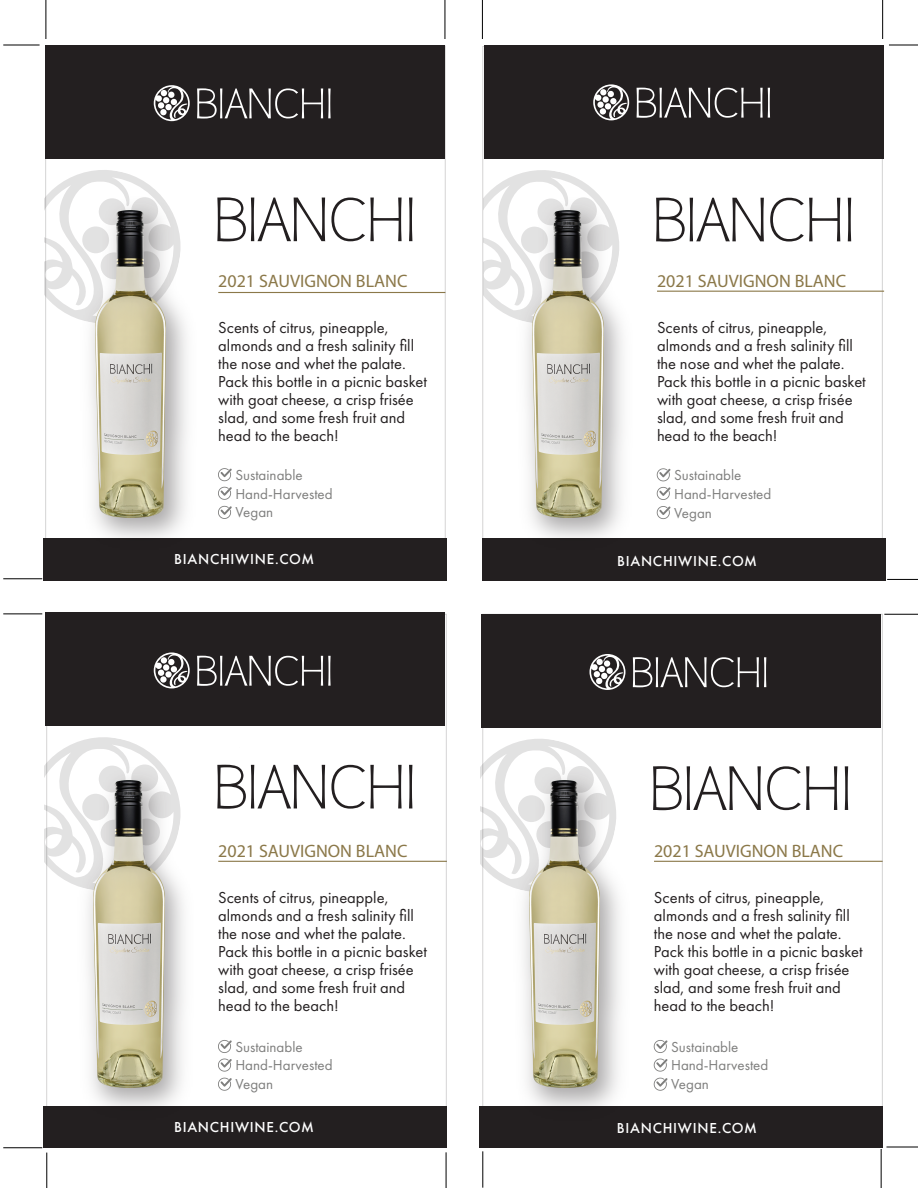
<style>
.page{position:relative;width:918px;height:1188px;background:#fff}
.page>*{position:absolute;margin:0;border:0;box-sizing:border-box;transform-origin:0 0}
.t1{font:18px "Myriad Pro";color:#8b7849}
.t2{font:16.5px/18px "Futura PT";color:#231f20}
.t3{font:15px/18.8px "Futura PT";color:#7e7e7d}
.t4{font:500 15px "Futura PT";letter-spacing:.05em;color:#fff}
</style>
<div class="page">
<svg style="left:44px;top:170px;width:111px;height:147px"></svg>
<div style="left:45px;top:45px;width:400px;height:114px;background:#231f20"></div>
<div style="left:44px;top:538px;width:403px;height:42px;background:#231f20"></div>
<svg style="left:217px;top:197px;width:108px;height:44px"></svg>
<svg style="left:331px;top:198px;width:71px;height:43px"></svg>
<svg style="left:409px;top:198px;width:3px;height:43px"></svg>
<hr style="left:218px;top:292px;width:227px;height:1px;background:#8b7849">
<svg style="left:197px;top:88px;width:134px;height:31px"></svg>
<svg style="left:154px;top:85px;width:36px;height:36px"></svg>
<svg style="left:160px;top:90px;width:7px;height:7px"></svg>
<div style="left:168px;top:91px;width:7px;height:7px;background:#fff;border-radius:3px"></div>
<div style="left:158px;top:102px;width:7px;height:7px;background:#fff;border-radius:3px"></div>
<div style="left:165px;top:104px;width:7px;height:7px;background:#fff;border-radius:3px"></div>
<div style="left:163px;top:97px;width:7px;height:7px;background:#fff;border-radius:3px"></div>
<div style="left:160px;top:109px;width:7px;height:7px;background:#fff;border-radius:3px"></div>
<div style="left:170px;top:99px;width:7px;height:6px;background:#fff;border-radius:3px"></div>
<svg style="left:218px;top:468px;width:14px;height:13px"></svg>
<svg style="left:218px;top:506px;width:14px;height:13px"></svg>
<svg style="left:218px;top:487px;width:14px;height:13px"></svg>
<svg style="left:484px;top:170px;width:110px;height:146px"></svg>
<svg style="left:44px;top:737px;width:114px;height:146px"></svg>
<div style="left:45px;top:612px;width:400px;height:114px;background:#231f20"></div>
<div style="left:44px;top:1106px;width:403px;height:42px;background:#231f20"></div>
<svg style="left:217px;top:765px;width:108px;height:44px"></svg>
<svg style="left:331px;top:765px;width:71px;height:44px"></svg>
<svg style="left:409px;top:765px;width:3px;height:43px"></svg>
<hr style="left:218px;top:861px;width:229px;height:1px;background:#8b7849">
<svg style="left:197px;top:656px;width:134px;height:30px"></svg>
<svg style="left:154px;top:652px;width:36px;height:36px"></svg>
<div style="left:160px;top:657px;width:7px;height:7px;background:#fff;border-radius:3px"></div>
<svg style="left:168px;top:659px;width:7px;height:7px"></svg>
<svg style="left:158px;top:669px;width:7px;height:7px"></svg>
<svg style="left:165px;top:671px;width:7px;height:7px"></svg>
<div style="left:163px;top:664px;width:7px;height:7px;background:#fff;border-radius:3px"></div>
<svg style="left:160px;top:676px;width:7px;height:7px"></svg>
<svg style="left:170px;top:666px;width:7px;height:7px"></svg>
<svg style="left:218px;top:1040px;width:14px;height:13px"></svg>
<svg style="left:218px;top:1078px;width:14px;height:13px"></svg>
<svg style="left:218px;top:1059px;width:14px;height:13px"></svg>
<svg style="left:480px;top:739px;width:113px;height:145px"></svg>
<div style="left:481px;top:614px;width:400px;height:114px;background:#231f20"></div>
<div style="left:480px;top:1106px;width:403px;height:42px;background:#231f20"></div>
<svg style="left:653px;top:766px;width:108px;height:44px"></svg>
<svg style="left:767px;top:766px;width:70px;height:44px"></svg>
<svg style="left:845px;top:766px;width:3px;height:44px"></svg>
<hr style="left:654px;top:861px;width:229px;height:1px;background:#8b7849">
<svg style="left:633px;top:657px;width:133px;height:30px"></svg>
<svg style="left:589px;top:654px;width:36px;height:36px"></svg>
<div style="left:596px;top:658px;width:7px;height:7px;background:#fff;border-radius:3px"></div>
<div style="left:604px;top:660px;width:7px;height:7px;background:#fff;border-radius:3px"></div>
<svg style="left:593px;top:671px;width:7px;height:7px"></svg>
<svg style="left:601px;top:672px;width:7px;height:7px"></svg>
<div style="left:598px;top:666px;width:7px;height:6px;background:#fff;border-radius:3px"></div>
<div style="left:596px;top:678px;width:7px;height:6px;background:#fff;border-radius:3px"></div>
<div style="left:606px;top:667px;width:7px;height:7px;background:#fff;border-radius:3px"></div>
<svg style="left:654px;top:1040px;width:14px;height:13px"></svg>
<svg style="left:654px;top:1078px;width:14px;height:13px"></svg>
<svg style="left:654px;top:1059px;width:14px;height:13px"></svg>
<hr style="left:3px;top:45px;width:37px;height:1px;background:#000">
<hr style="left:46px;top:0;width:1px;height:39px;background:#000">
<hr style="left:881px;top:1149px;width:1px;height:39px;background:#000">
<hr style="left:3px;top:579px;width:39px;height:1px;background:#000">
<hr style="left:3px;top:614px;width:39px;height:1px;background:#000">
<hr style="left:886px;top:1147px;width:32px;height:1px;background:#000">
<hr style="left:445px;top:0;width:1px;height:39px;background:#000">
<hr style="left:482px;top:0;width:1px;height:39px;background:#000">
<svg style="left:889px;top:45px;width:29px;height:1px"></svg>
<hr style="left:882px;top:0;width:1px;height:39px;background:#000">
<hr style="left:47px;top:1153px;width:1px;height:35px;background:#000">
<hr style="left:3px;top:1148px;width:39px;height:1px;background:#000">
<hr style="left:446px;top:1152px;width:1px;height:36px;background:#000">
<hr style="left:483px;top:1151px;width:1px;height:37px;background:#000">
<hr style="left:887px;top:579px;width:31px;height:1px;background:#000">
<hr style="left:884px;top:614px;width:34px;height:1px;background:#000">
<div style="left:484px;top:45px;width:400px;height:114px;background:#231f20"></div>
<div style="left:483px;top:538px;width:403px;height:43px;background:#231f20"></div>
<svg style="left:656px;top:198px;width:108px;height:44px"></svg>
<svg style="left:770px;top:198px;width:70px;height:44px"></svg>
<svg style="left:848px;top:198px;width:3px;height:43px"></svg>
<hr style="left:657px;top:291px;width:227px;height:1px;background:#8b7849">
<svg style="left:657px;top:468px;width:14px;height:13px"></svg>
<svg style="left:657px;top:506px;width:14px;height:13px"></svg>
<svg style="left:657px;top:487px;width:14px;height:13px"></svg>
<svg style="left:636px;top:88px;width:134px;height:30px"></svg>
<svg style="left:593px;top:84px;width:36px;height:37px"></svg>
<div style="left:600px;top:89px;width:7px;height:7px;background:#fff;border-radius:3px"></div>
<div style="left:607px;top:91px;width:7px;height:6px;background:#fff;border-radius:3px"></div>
<svg style="left:597px;top:101px;width:7px;height:7px"></svg>
<div style="left:605px;top:103px;width:6px;height:7px;background:#fff;border-radius:3px"></div>
<svg style="left:602px;top:96px;width:7px;height:7px"></svg>
<div style="left:599px;top:108px;width:7px;height:7px;background:#fff;border-radius:3px"></div>
<div style="left:610px;top:98px;width:7px;height:7px;background:#fff;border-radius:3px"></div>
<img style="left:73px;top:190px;width:114px;height:348px">
<img style="left:95px;top:210px;width:71px;height:308px">
<img style="left:509px;top:190px;width:114px;height:348px">
<img style="left:533px;top:210px;width:70px;height:308px">
<img style="left:70px;top:760px;width:114px;height:346px">
<img style="left:94px;top:780px;width:70px;height:308px">
<img style="left:506px;top:761px;width:114px;height:345px">
<img style="left:529px;top:780px;width:71px;height:308px">
<p class="t1" style="left:218px;top:270px;width:191px">2021 SAUVIGNON BLANC</p>
<p class="t2" style="left:218px;top:318px;width:210px">Scents of citrus, pineapple, almonds and a fresh salinity fill the nose and whet the palate.<br>Pack this bottle in a picnic basket with goat cheese, a crisp frisée slad, and some fresh fruit and head to the beach!</p>
<p class="t3" style="left:235px;top:465px;width:99px">Sustainable<br>Hand-Harvested<br>Vegan</p>
<p class="t4" style="left:174px;top:550px;width:141px">BIANCHIWINE.COM</p>
<p class="t1" style="left:218px;top:840px;width:191px">2021 SAUVIGNON BLANC</p>
<p class="t1" style="left:657px;top:270px;width:191px">2021 SAUVIGNON BLANC</p>
<p class="t2" style="left:657px;top:318px;width:210px">Scents of citrus, pineapple, almonds and a fresh salinity fill the nose and whet the palate.<br>Pack this bottle in a picnic basket with goat cheese, a crisp frisée slad, and some fresh fruit and head to the beach!</p>
<p class="t3" style="left:674px;top:466px;width:99px">Sustainable<br>Hand-Harvested<br>Vegan</p>
<p class="t4" style="left:617px;top:552px;width:141px">BIANCHIWINE.COM</p>
<p class="t1" style="left:654px;top:840px;width:191px">2021 SAUVIGNON BLANC</p>
<p class="t2" style="left:218px;top:888px;width:210px">Scents of citrus, pineapple, almonds and a fresh salinity fill the nose and whet the palate.<br>Pack this bottle in a picnic basket with goat cheese, a crisp frisée slad, and some fresh fruit and head to the beach!</p>
<p class="t2" style="left:654px;top:889px;width:210px">Scents of citrus, pineapple, almonds and a fresh salinity fill the nose and whet the palate.<br>Pack this bottle in a picnic basket with goat cheese, a crisp frisée slad, and some fresh fruit and head to the beach!</p>
<p class="t3" style="left:235px;top:1037px;width:99px">Sustainable<br>Hand-Harvested<br>Vegan</p>
<p class="t4" style="left:174px;top:1118px;width:141px">BIANCHIWINE.COM</p>
<p class="t3" style="left:671px;top:1037px;width:99px">Sustainable<br>Hand-Harvested<br>Vegan</p>
<p class="t4" style="left:617px;top:1119px;width:141px">BIANCHIWINE.COM</p>
</div>
